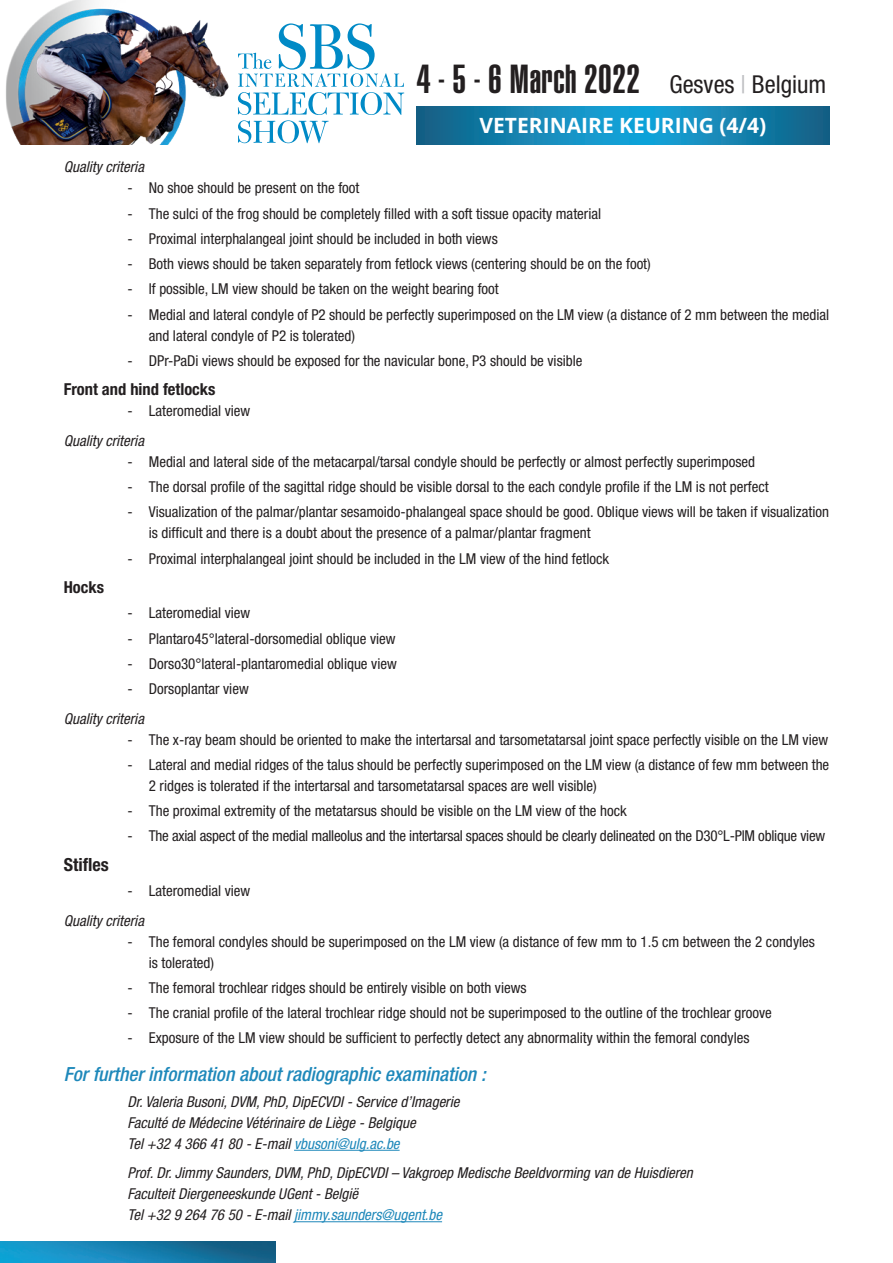
<style>
.page{position:relative;width:893px;height:1263px;background:#fff}
.page>*{position:absolute;margin:0;border:0;box-sizing:border-box;transform-origin:0 0}
.t1{font:39.9px "Helvetica LT Std Ultra Comp";letter-spacing:.01em;color:#231f20}
.t2{font:700 21px "Open Sans";color:#fff}
.t3{font:italic 500 condensed 19.5px "Helvetica Neue LT Std";color:#1e88ba}
.t4{font:700 condensed 18px "Helvetica Neue LT Std";color:#231f20}
.t5{font:700 condensed 16.5px "Helvetica Neue LT Std";color:#231f20}
.t6{font:condensed 15px/21px "Helvetica Neue LT Std";color:#231f20}
.t7{font:italic condensed 15px/21px "Helvetica Neue LT Std";color:#231f20}
.s1{font-family:"Helvetica Neue LT Std";font-stretch:condensed;font-size:24.6px}
.s2{font-family:"Helvetica Neue LT Std";font-stretch:condensed;font-size:24.6px;color:#bcbdc0}
.s3{color:#1e88ba}
</style>
<div class="page">
<svg style="left:417px;top:106px;width:412px;height:39px;background:#1483b1"></svg>
<img style="left:0;top:1242px;width:275px;height:21px">
<svg style="left:238px;top:23px;width:166px;height:120px"></svg>
<img style="left:6px;top:0;width:223px;height:145px">
<hr style="left:294px;top:1150px;width:106px;height:1px;background:#1e88ba">
<hr style="left:294px;top:1221px;width:148px;height:1px;background:#1e88ba">
<h1 class="t1" style="left:417px;top:56px;width:411px">4 - 5 - 6 March 2022 <span class="s1">Gesves</span> <span class="s2">|</span> <span class="s1">Belgium</span></h1>
<h2 class="t2" style="left:480px;top:111px;width:288px">VETERINAIRE KEURING (4/4)</h2>
<p class="t7" style="left:64px;top:157px;width:82px">Quality criteria</p>
<p class="t6" style="left:128px;top:177px;width:233px">- No shoe should be present on the foot</p>
<p class="t6" style="left:128px;top:203px;width:475px">- The sulci of the frog should be completely filled with a soft tissue opacity material</p>
<p class="t6" style="left:128px;top:228px;width:372px">- Proximal interphalangeal joint should be included in both views</p>
<p class="t6" style="left:128px;top:253px;width:525px">- Both views should be taken separately from fetlock views (centering should be on the foot)</p>
<p class="t6" style="left:128px;top:278px;width:373px">- If possible, LM view should be taken on the weight bearing foot</p>
<p class="t6" style="left:149px;top:304px;width:682px;text-indent:-21px">- Medial and lateral condyle of P2 should be perfectly superimposed on the LM view (a distance of 2 mm between the medial and lateral condyle of P2 is tolerated)</p>
<p class="t6" style="left:128px;top:350px;width:456px">- DPr-PaDi views should be exposed for the navicular bone, P3 should be visible</p>
<p class="t5" style="left:64px;top:379px;width:153px">Front and hind fetlocks</p>
<p class="t6" style="left:128px;top:400px;width:124px">- Lateromedial view</p>
<p class="t7" style="left:64px;top:430px;width:82px">Quality criteria</p>
<p class="t6" style="left:128px;top:451px;width:629px">- Medial and lateral side of the metacarpal/tarsal condyle should be perfectly or almost perfectly superimposed</p>
<p class="t6" style="left:128px;top:476px;width:643px">- The dorsal profile of the sagittal ridge should be visible dorsal to the each condyle profile if the LM is not perfect</p>
<p class="t6" style="left:149px;top:501px;width:682px;text-indent:-21px">- Visualization of the palmar/plantar sesamoido-phalangeal space should be good. Oblique views will be taken if visualization is difficult and there is a doubt about the presence of a palmar/plantar fragment</p>
<p class="t6" style="left:128px;top:548px;width:483px">- Proximal interphalangeal joint should be included in the LM view of the hind fetlock</p>
<p class="t5" style="left:64px;top:577px;width:42px">Hocks</p>
<p class="t6" style="left:128px;top:602px;width:124px">- Lateromedial view</p>
<p class="t6" style="left:128px;top:628px;width:270px">- Plantaro45°lateral-dorsomedial oblique view</p>
<p class="t6" style="left:128px;top:653px;width:271px">- Dorso30°lateral-plantaromedial oblique view</p>
<p class="t6" style="left:128px;top:678px;width:123px">- Dorsoplantar view</p>
<p class="t7" style="left:64px;top:708px;width:82px">Quality criteria</p>
<p class="t6" style="left:128px;top:729px;width:702px">- The x-ray beam should be oriented to make the intertarsal and tarsometatarsal joint space perfectly visible on the LM view</p>
<p class="t6" style="left:149px;top:754px;width:682px;text-indent:-21px">- Lateral and medial ridges of the talus should be perfectly superimposed on the LM view (a distance of few mm between the<br>2 ridges is tolerated if the intertarsal and tarsometatarsal spaces are well visible)</p>
<p class="t6" style="left:128px;top:800px;width:501px">- The proximal extremity of the metatarsus should be visible on the LM view of the hock</p>
<p class="t6" style="left:128px;top:825px;width:699px">- The axial aspect of the medial malleolus and the intertarsal spaces should be clearly delineated on the D30°L-PlM oblique view</p>
<p class="t4" style="left:64px;top:854px;width:46px">Stifles</p>
<p class="t6" style="left:128px;top:880px;width:124px">- Lateromedial view</p>
<p class="t7" style="left:64px;top:910px;width:82px">Quality criteria</p>
<p class="t6" style="left:149px;top:931px;width:668px;text-indent:-21px">- The femoral condyles should be superimposed on the LM view (a distance of few mm to 1.5 cm between the 2 condyles is tolerated)</p>
<p class="t6" style="left:128px;top:977px;width:401px">- The femoral trochlear ridges should be entirely visible on both views</p>
<p class="t6" style="left:128px;top:1002px;width:646px">- The cranial profile of the lateral trochlear ridge should not be superimposed to the outline of the trochlear groove</p>
<p class="t6" style="left:128px;top:1027px;width:623px">- Exposure of the LM view should be sufficient to perfectly detect any abnormality within the femoral condyles</p>
<h3 class="t3" style="left:64px;top:1063px;width:423px">For further information about radiographic examination :</h3>
<p class="t7" style="left:128px;top:1091px;width:333px">Dr. Valeria Busoni, DVM, PhD, DipECVDI - Service d’Imagerie<br>Faculté de Médecine Vétérinaire de Liège - Belgique<br>Tel +32 4 366 41 80 - E-mail <span class="s3">vbusoni@ulg.ac.be</span></p>
<p class="t7" style="left:128px;top:1163px;width:567px">Prof. Dr. Jimmy Saunders, DVM, PhD, DipECVDI – Vakgroep Medische Beeldvorming van de Huisdieren<br>Faculteit Diergeneeskunde UGent - België<br>Tel +32 9 264 76 50 - E-mail <span class="s3">jimmy.saunders@ugent.be</span></p>
</div>
